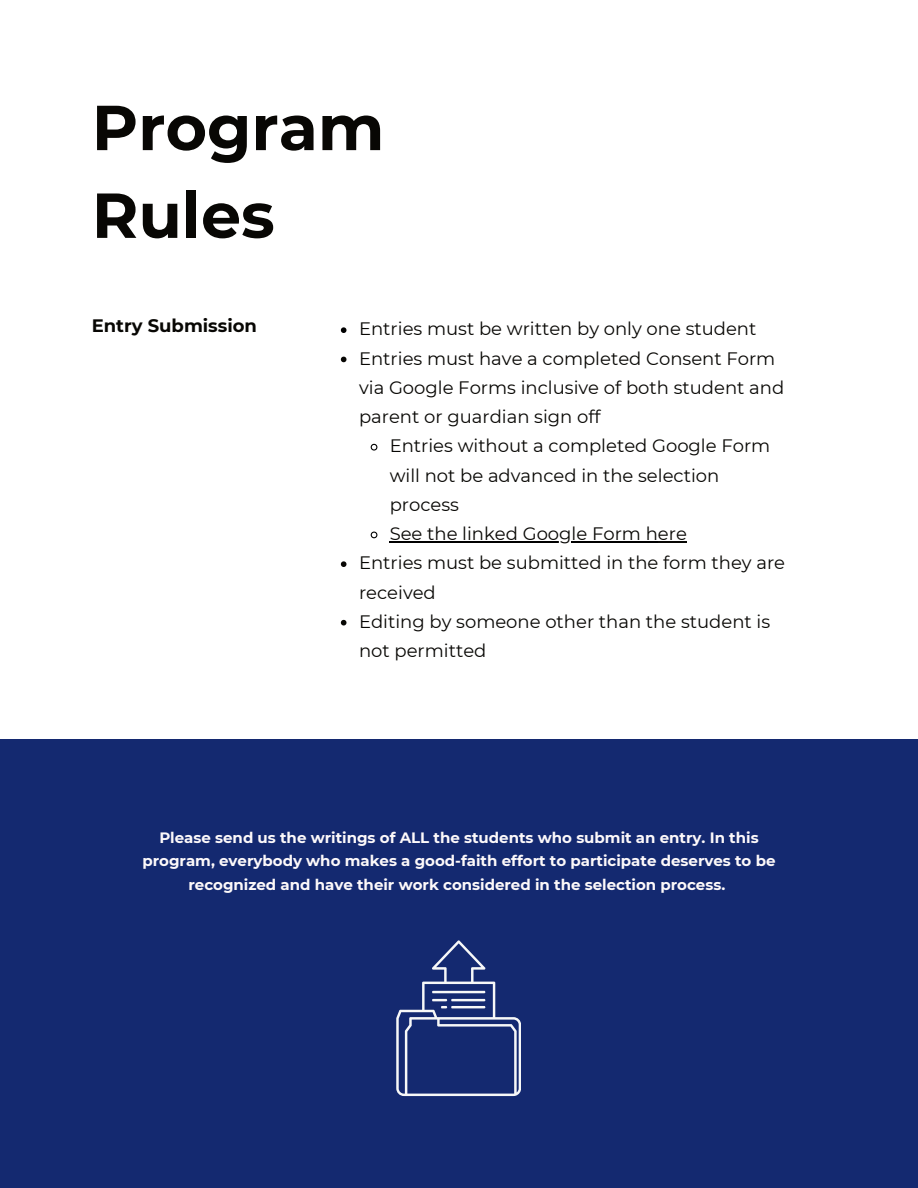
<style>
.page{position:relative;width:918px;height:1188px;background:#fff}
.page>*{position:absolute;margin:0;border:0;box-sizing:border-box;transform-origin:0 0}
.t1{font:700 63.45px/87.8px "Montserrat";color:#080704}
.t2{font:18px/29.2px "Montserrat";color:#080704}
.t3{font:700 18px "Montserrat";color:#080704}
.t4{font:700 15px/23.7px "Montserrat";color:#fdf9fa;text-align:center}
</style>
<div class="page">
<svg style="left:341px;top:327px;width:5px;height:6px"></svg>
<svg style="left:341px;top:357px;width:5px;height:5px"></svg>
<svg style="left:370px;top:443px;width:8px;height:8px"></svg>
<svg style="left:370px;top:531px;width:8px;height:8px"></svg>
<hr style="left:390px;top:541px;width:268px;height:1px;background:#000">
<svg style="left:658px;top:541px;width:29px;height:1px"></svg>
<svg style="left:341px;top:561px;width:5px;height:6px"></svg>
<svg style="left:341px;top:620px;width:5px;height:6px"></svg>
<div style="left:0;top:739px;width:918px;height:449px;background:#142970"></div>
<svg style="left:396px;top:940px;width:125px;height:156px"></svg>
<h1 class="t1" style="left:92px;top:81px;width:294px">Program<br>Rules</h1>
<p class="t3" style="left:92px;top:313px;width:167px">Entry Submission</p>
<p class="t2" style="left:359px;top:314px;width:427px">Entries must be written by only one student Entries must have a completed Consent Form via Google Forms inclusive of both student and parent or guardian sign off</p>
<p class="t2" style="left:390px;top:431px;width:382px">Entries without a completed Google Form</p>
<p class="t2" style="left:390px;top:460px;width:331px">will not be advanced in the selection</p>
<p class="t2" style="left:390px;top:489px;width:71px">process</p>
<p class="t2" style="left:390px;top:518px;width:299px">See the linked Google Form here</p>
<p class="t2" style="left:359px;top:548px;width:428px">Entries must be submitted in the form they are</p>
<p class="t2" style="left:359px;top:577px;width:78px">received</p>
<p class="t2" style="left:359px;top:606px;width:413px">Editing by someone other than the student is</p>
<p class="t2" style="left:359px;top:635px;width:129px">not permitted</p>
<p class="t4" style="left:142px;top:825px;width:635px">Please send us the writings of ALL the students who submit an entry. In this program, everybody who makes a good-faith effort to participate deserves to be recognized and have their work considered in the selection process.</p>
</div>
